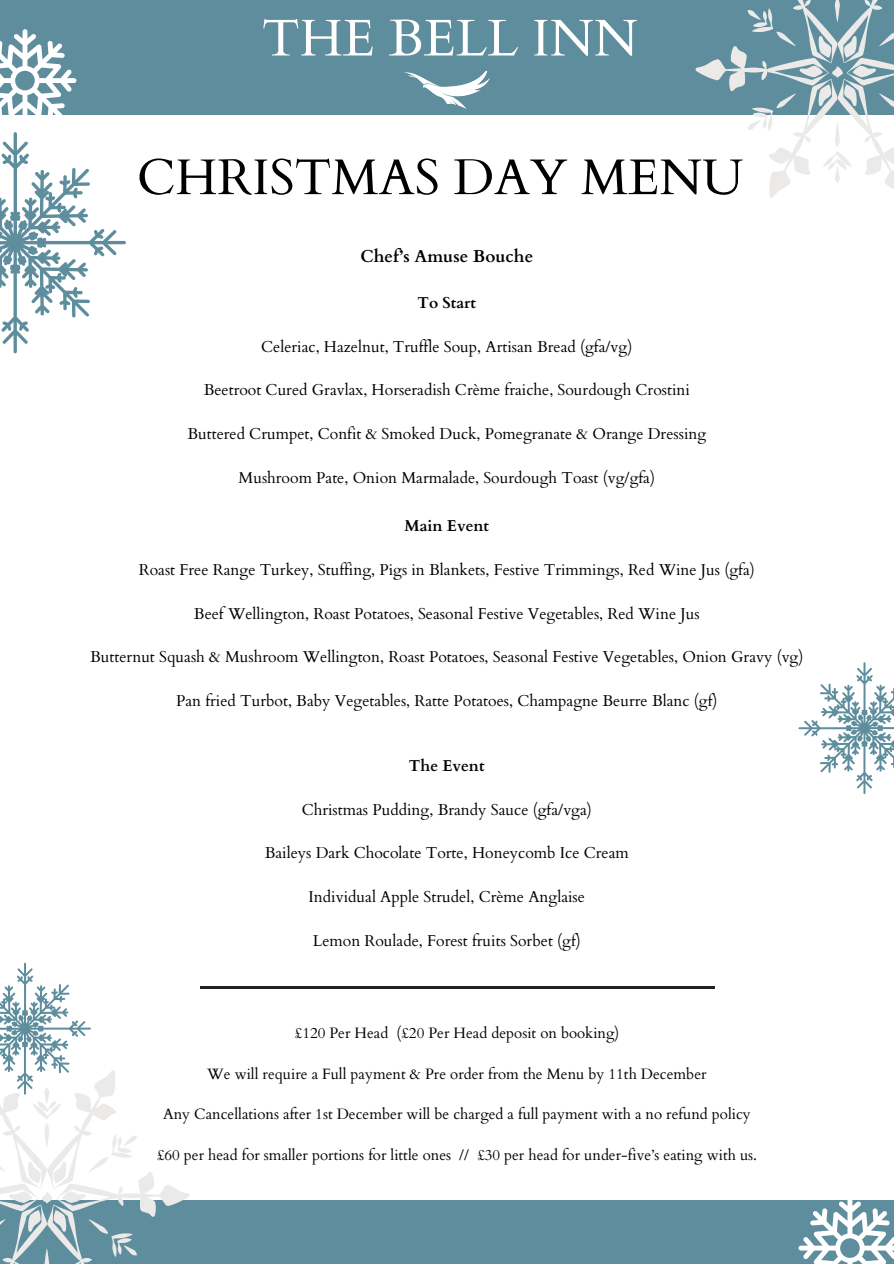
<style>
.page{position:relative;width:894px;height:1264px;background:#fff}
.page>*{position:absolute;margin:0;border:0;box-sizing:border-box;transform-origin:0 0}
.t1{font:51.6px "Cardo";color:#fff}
.t2{font:50.25px "Cardo";color:#000}
.t3{font:700 17.25px "Cardo";color:#000}
.t4{font:15.75px "Cardo";color:#000}
.t5{font:700 15.75px "Cardo";color:#000}
.t6{font:15px "Cardo";color:#000}
</style>
<div class="page">
<hr style="left:200px;top:986px;width:514px;height:2px;background:#231f20">
<div style="left:0;top:0;width:893px;height:115px;background:#5e8e9d"></div>
<img style="left:404px;top:71px;width:85px;height:37px">
<div style="left:0;top:1199px;width:893px;height:64px;background:#5e8e9d"></div>
<svg style="left:0;top:29px;width:126px;height:324px"></svg>
<svg style="left:695px;top:0;width:198px;height:198px"></svg>
<svg style="left:798px;top:662px;width:95px;height:132px"></svg>
<svg style="left:798px;top:1199px;width:95px;height:64px"></svg>
<svg style="left:0;top:962px;width:189px;height:301px"></svg>
<h3 class="t1" style="left:262px;top:4px;width:377px">THE BELL INN</h3>
<h1 class="t2" style="left:137px;top:144px;width:607px">CHRISTMAS DAY MENU</h1>
<p class="t3" style="left:360px;top:245px;width:174px">Chef’s Amuse Bouche</p>
<p class="t5" style="left:417px;top:292px;width:60px">To Start</p>
<p class="t4" style="left:261px;top:336px;width:372px">Celeriac, Hazelnut, Truffle Soup, Artisan Bread (gfa/vg)</p>
<p class="t4" style="left:204px;top:380px;width:487px">Beetroot Cured Gravlax, Horseradish Crème fraiche, Sourdough Crostini</p>
<h1 class="t4" style="left:187px;top:423px;width:520px">Buttered Crumpet, Confit &amp; Smoked Duck, Pomegranate &amp; Orange Dressing</h1>
<h2 class="t4" style="left:238px;top:467px;width:418px">Mushroom Pate, Onion Marmalade, Sourdough Toast (vg/gfa)</h2>
<h2 class="t5" style="left:404px;top:515px;width:86px">Main Event</h2>
<h3 class="t4" style="left:139px;top:559px;width:617px">Roast Free Range Turkey, Stuffing, Pigs in Blankets, Festive Trimmings, Red Wine Jus (gfa)</h3>
<h3 class="t4" style="left:194px;top:603px;width:507px">Beef Wellington, Roast Potatoes, Seasonal Festive Vegetables, Red Wine Jus</h3>
<h3 class="t4" style="left:90px;top:646px;width:714px">Butternut Squash &amp; Mushroom Wellington, Roast Potatoes, Seasonal Festive Vegetables, Onion Gravy (vg)</h3>
<h3 class="t4" style="left:176px;top:690px;width:543px">Pan fried Turbot, Baby Vegetables, Ratte Potatoes, Champagne Beurre Blanc (gf)</h3>
<h2 class="t5" style="left:409px;top:755px;width:77px">The Event</h2>
<h3 class="t4" style="left:301px;top:799px;width:292px">Christmas Pudding, Brandy Sauce (gfa/vga)</h3>
<h3 class="t4" style="left:264px;top:842px;width:365px">Baileys Dark Chocolate Torte, Honeycomb Ice Cream</h3>
<h3 class="t4" style="left:308px;top:886px;width:278px">Individual Apple Strudel, Crème Anglaise</h3>
<h3 class="t4" style="left:313px;top:930px;width:269px">Lemon Roulade, Forest fruits Sorbet (gf)</h3>
<h3 class="t6" style="left:294px;top:1023px;width:326px">£120 Per Head (£20 Per Head deposit on booking)</h3>
<h3 class="t6" style="left:207px;top:1064px;width:500px">We will require a Full payment &amp; Pre order from the Menu by 11th December</h3>
<h3 class="t6" style="left:163px;top:1104px;width:589px">Any Cancellations after 1st December will be charged a full payment with a no refund policy</h3>
<p class="t6" style="left:157px;top:1145px;width:601px">£60 per head for smaller portions for little ones // £30 per head for under-five’s eating with us.</p>
</div>
